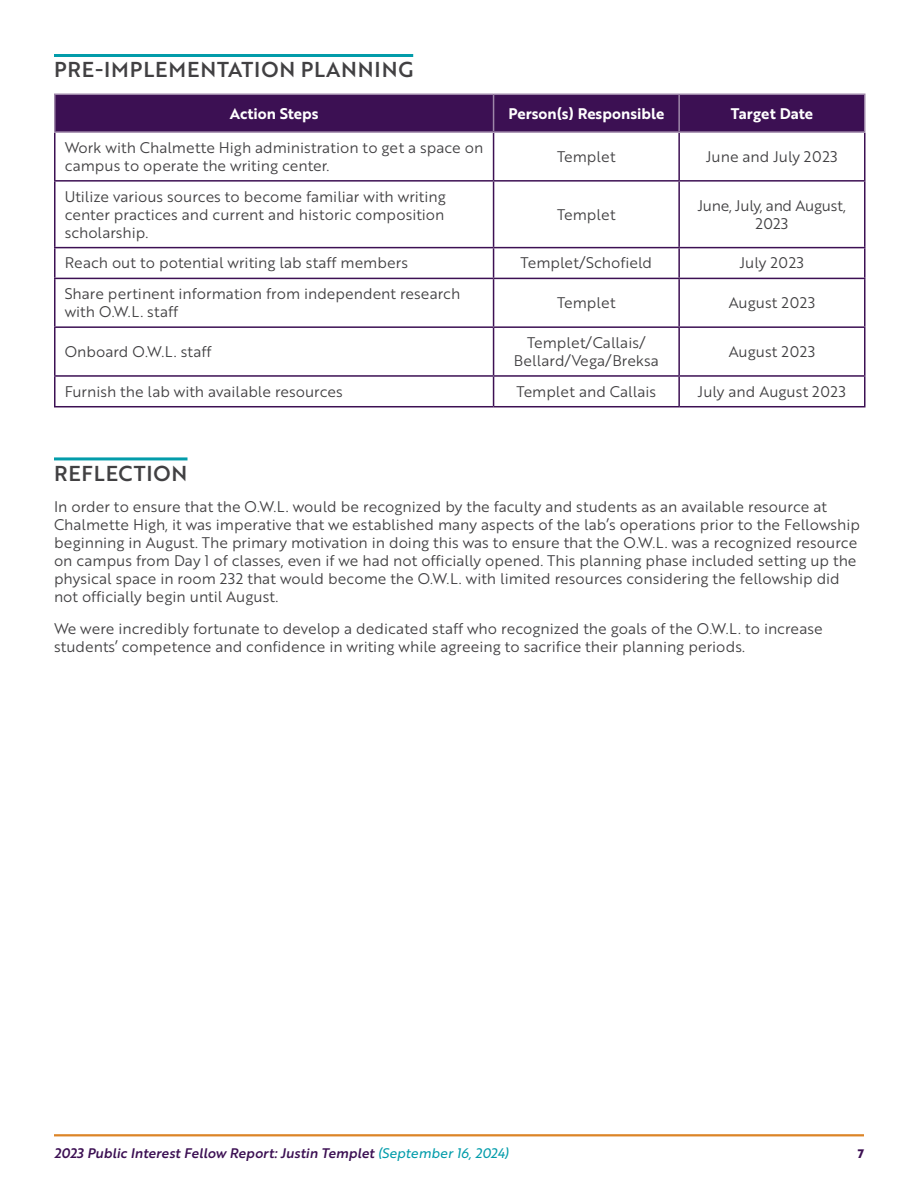
<style>
.page{position:relative;width:918px;height:1188px;background:#fff}
.page>*{position:absolute;margin:0;border:0;box-sizing:border-box;transform-origin:0 0}
.t1{font:21px "Brother 1816 Medium";letter-spacing:.04em;color:#414042}
.t2{font:15px/18px "Brother 1816 Book";color:#414042}
.t3{font:15px "Brother 1816 Bold";color:#fff}
.t4{font:15px/18px "Brother 1816 Book";letter-spacing:-.02em;color:#414042;text-align:center}
.t5{font:15px "Brother 1816 Book";letter-spacing:.02em;color:#414042}
.t6{font:13.5px "Brother 1816 Medium Italic";letter-spacing:.005em;color:#3c1053}
.t7{font:700 12px "Brother 1816 Extra";color:#3c1053}
.s1{font-family:"Brother 1816 Regular Italic";color:#029caa}
</style>
<div class="page">
<hr style="left:54px;top:1134px;width:810px;height:2px;background:#dc8527">
<hr style="left:54px;top:54px;width:359px;height:3px;background:#029caa">
<hr style="left:54px;top:457px;width:133px;height:3px;background:#029caa">
<div style="left:56px;top:95px;width:808px;height:36px;background:#3c1053"></div>
<hr style="left:54px;top:133px;width:2px;height:47px;background:#3c1053">
<hr style="left:493px;top:133px;width:1px;height:47px;background:#3c1053">
<hr style="left:678px;top:133px;width:2px;height:47px;background:#3c1053">
<hr style="left:864px;top:133px;width:2px;height:47px;background:#3c1053">
<hr style="left:54px;top:180px;width:440px;height:2px;background:#3c1053">
<hr style="left:54px;top:182px;width:2px;height:65px;background:#3c1053">
<hr style="left:494px;top:180px;width:185px;height:2px;background:#3c1053">
<hr style="left:493px;top:182px;width:1px;height:65px;background:#3c1053">
<hr style="left:679px;top:180px;width:186px;height:2px;background:#3c1053">
<hr style="left:678px;top:182px;width:2px;height:65px;background:#3c1053">
<hr style="left:864px;top:182px;width:2px;height:65px;background:#3c1053">
<hr style="left:54px;top:247px;width:440px;height:1px;background:#3c1053">
<hr style="left:54px;top:248px;width:2px;height:30px;background:#3c1053">
<hr style="left:494px;top:247px;width:185px;height:1px;background:#3c1053">
<hr style="left:493px;top:248px;width:1px;height:30px;background:#3c1053">
<hr style="left:679px;top:247px;width:186px;height:1px;background:#3c1053">
<hr style="left:678px;top:248px;width:2px;height:30px;background:#3c1053">
<hr style="left:864px;top:248px;width:2px;height:30px;background:#3c1053">
<hr style="left:54px;top:278px;width:440px;height:1px;background:#3c1053">
<hr style="left:54px;top:279px;width:2px;height:47px;background:#3c1053">
<hr style="left:494px;top:278px;width:185px;height:1px;background:#3c1053">
<hr style="left:493px;top:279px;width:1px;height:47px;background:#3c1053">
<hr style="left:679px;top:278px;width:186px;height:1px;background:#3c1053">
<hr style="left:678px;top:279px;width:2px;height:47px;background:#3c1053">
<hr style="left:864px;top:279px;width:2px;height:47px;background:#3c1053">
<hr style="left:54px;top:326px;width:440px;height:2px;background:#3c1053">
<hr style="left:54px;top:328px;width:2px;height:47px;background:#3c1053">
<hr style="left:494px;top:326px;width:185px;height:2px;background:#3c1053">
<hr style="left:493px;top:328px;width:1px;height:47px;background:#3c1053">
<hr style="left:679px;top:326px;width:186px;height:2px;background:#3c1053">
<hr style="left:678px;top:328px;width:2px;height:47px;background:#3c1053">
<hr style="left:864px;top:328px;width:2px;height:47px;background:#3c1053">
<hr style="left:54px;top:375px;width:440px;height:2px;background:#3c1053">
<hr style="left:54px;top:377px;width:2px;height:29px;background:#3c1053">
<hr style="left:494px;top:375px;width:185px;height:2px;background:#3c1053">
<svg style="left:493px;top:377px;width:1px;height:29px"></svg>
<hr style="left:679px;top:375px;width:186px;height:2px;background:#3c1053">
<hr style="left:678px;top:377px;width:2px;height:29px;background:#3c1053">
<hr style="left:864px;top:377px;width:2px;height:29px;background:#3c1053">
<hr style="left:54px;top:406px;width:440px;height:1px;background:#3c1053">
<hr style="left:494px;top:406px;width:185px;height:1px;background:#3c1053">
<hr style="left:679px;top:406px;width:186px;height:1px;background:#3c1053">
<hr style="left:54px;top:94px;width:440px;height:1px;background:#9e87a9">
<hr style="left:54px;top:95px;width:2px;height:36px;background:#9e87a9">
<hr style="left:494px;top:94px;width:185px;height:1px;background:#9e87a9">
<hr style="left:493px;top:95px;width:1px;height:36px;background:#9e87a9">
<hr style="left:679px;top:94px;width:186px;height:1px;background:#9e87a9">
<hr style="left:678px;top:95px;width:2px;height:36px;background:#9e87a9">
<hr style="left:864px;top:95px;width:2px;height:36px;background:#9e87a9">
<hr style="left:54px;top:131px;width:440px;height:2px;background:#9e87a9">
<hr style="left:494px;top:131px;width:185px;height:2px;background:#9e87a9">
<hr style="left:679px;top:131px;width:186px;height:2px;background:#9e87a9">
<h2 class="t1" style="left:54px;top:54px;width:361px">PRE-IMPLEMENTATION PLANNING</h2>
<p class="t3" style="left:230px;top:102px;width:90px">Action Steps</p>
<p class="t3" style="left:508px;top:102px;width:157px">Person(s) Responsible</p>
<p class="t3" style="left:731px;top:102px;width:84px">Target Date</p>
<p class="t2" style="left:65px;top:138px;width:420px">Work with Chalmette High administration to get a space on campus to operate the writing center.</p>
<p class="t2" style="left:557px;top:147px;width:60px">Templet</p>
<p class="t2" style="left:706px;top:147px;width:133px">June and July 2023</p>
<p class="t2" style="left:65px;top:187px;width:383px;text-align:justify">Utilize various sources to become familiar with writing center practices and current and historic composition scholarship.</p>
<p class="t2" style="left:557px;top:205px;width:60px">Templet</p>
<p class="t4" style="left:698px;top:196px;width:150px">June, July, and August,<br>2023</p>
<p class="t2" style="left:65px;top:253px;width:345px">Reach out to potential writing lab staff members</p>
<p class="t2" style="left:521px;top:253px;width:133px">Templet/Schofield</p>
<p class="t5" style="left:740px;top:252px;width:66px">July 2023</p>
<p class="t2" style="left:65px;top:284px;width:397px">Share pertinent information from independent research with O.W.L. staff</p>
<p class="t2" style="left:557px;top:293px;width:60px">Templet</p>
<p class="t2" style="left:729px;top:293px;width:88px">August 2023</p>
<p class="t2" style="left:65px;top:342px;width:148px">Onboard O.W.L. staff</p>
<p class="t2" style="left:514px;top:333px;width:147px;text-align:center">Templet/Callais/<br>Bellard/Vega/Breksa</p>
<p class="t2" style="left:729px;top:342px;width:88px">August 2023</p>
<p class="t2" style="left:65px;top:382px;width:280px">Furnish the lab with available resources</p>
<p class="t2" style="left:517px;top:382px;width:141px">Templet and Callais</p>
<p class="t2" style="left:698px;top:382px;width:149px">July and August 2023</p>
<h2 class="t1" style="left:54px;top:457px;width:135px">REFLECTION</h2>
<p class="t2" style="left:54px;top:497px;width:808px">In order to ensure that the O.W.L. would be recognized by the faculty and students as an available resource at Chalmette High, it was imperative that we established many aspects of the lab’s operations prior to the Fellowship beginning in August. The primary motivation in doing this was to ensure that the O.W.L. was a recognized resource on campus from Day 1 of classes, even if we had not officially opened. This planning phase included setting up the physical space in room 232 that would become the O.W.L. with limited resources considering the fellowship did not officially begin until August.</p>
<p class="t2" style="left:54px;top:619px;width:770px">We were incredibly fortunate to develop a dedicated staff who recognized the goals of the O.W.L. to increase students’ competence and confidence in writing while agreeing to sacrifice their planning periods.</p>
<p class="t6" style="left:54px;top:1143px;width:456px">2023 Public Interest Fellow Report: Justin Templet <span class="s1">(September 16, 2024)</span></p>
<p class="t7" style="left:858px;top:1144px;width:8px">7</p>
</div>
